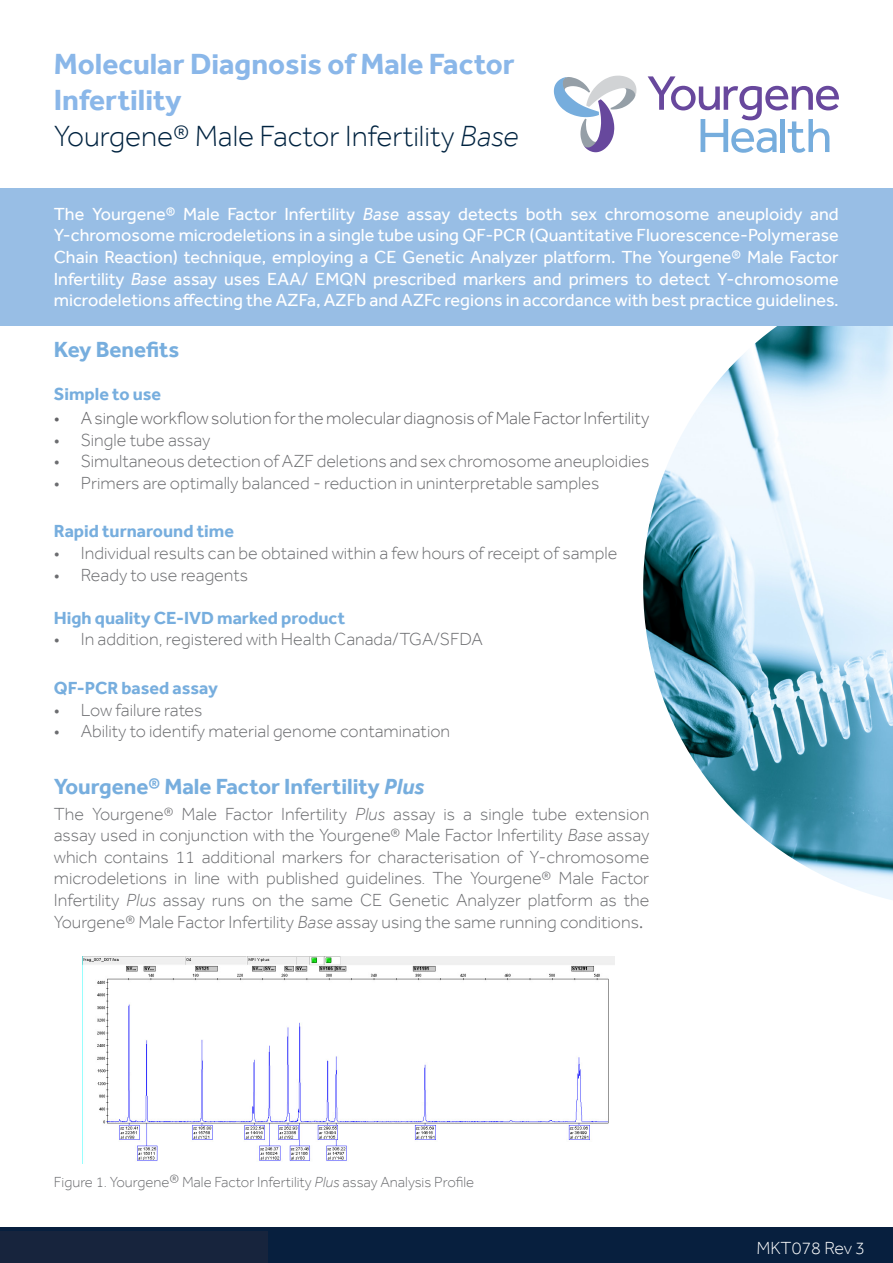
<style>
.page{position:relative;width:893px;height:1263px;background:#fff}
.page>*{position:absolute;margin:0;border:0;box-sizing:border-box;transform-origin:0 0}
.t1{font:700 30px/36px "Effra";color:#8ab7e9}
.t2{font:300 30px "Effra";color:#002340}
.t3{font:700 22.5px "Effra";color:#77aede}
.t4{font:300 18px/21.6px "Effra";color:#6c6d70;text-align:justify}
.t5{font:18px/21.6px "Effra";color:#fff;text-align:justify}
.t6{font:700 18px "Effra";color:#77aede}
.t7{font:300 18px "Effra";color:#636366}
.t8{font:300 18px "Effra";color:#fff}
.t9{font:300 15px "Effra";color:#6c6d70}
.s1{font-style:italic}
.s2{font-family:"Minion Pro";font-weight:400}
.s3{font-size:18px}
</style>
<div class="page">
<div style="left:0;top:1227px;width:893px;height:36px;background:#071f3e"></div>
<img style="left:643px;top:326px;width:250px;height:574px">
<div style="left:0;top:188px;width:893px;height:138px;background:#98bee5"></div>
<img style="left:82px;top:957px;width:533px;height:206px">
<svg style="left:648px;top:76px;width:191px;height:77px"></svg>
<svg style="left:554px;top:76px;width:83px;height:76px"></svg>
<div style="left:0;top:1231px;width:268px;height:32px;background:#17243d"></div>
<p class="t1" style="left:54px;top:46px;width:462px">Molecular Diagnosis of Male Factor<br>Infertility</p>
<p class="t2" style="left:54px;top:118px;width:466px">Yourgene® Male Factor Infertility <span class="s1">Base</span></p>
<p class="t5" style="left:54px;top:203px;width:786px">The Yourgene® Male Factor Infertility <span class="s1">Base</span> assay detects both sex chromosome aneuploidy and Y-chromosome microdeletions in a single tube using QF-PCR (Quantitative Fluorescence-Polymerase Chain Reaction) technique, employing a CE Genetic Analyzer platform. The Yourgene® Male Factor Infertility <span class="s1">Base</span> assay uses EAA/ EMQN prescribed markers and primers to detect Y-chromosome microdeletions affecting the AZFa, AZFb and AZFc regions in accordance with best practice guidelines.</p>
<p class="t3" style="left:54px;top:336px;width:127px">Key Benefits</p>
<p class="t6" style="left:54px;top:383px;width:109px">Simple to use</p>
<p class="t7" style="left:54px;top:407px;width:597px">• A single workflow solution for the molecular diagnosis of Male Factor Infertility</p>
<p class="t4" style="left:54px;top:429px;width:158px">• Single tube assay</p>
<p class="t4" style="left:54px;top:450px;width:597px">• Simultaneous detection of AZF deletions and sex chromosome aneuploidies</p>
<p class="t4" style="left:54px;top:472px;width:547px">• Primers are optimally balanced - reduction in uninterpretable samples</p>
<p class="t6" style="left:54px;top:521px;width:182px">Rapid turnaround time</p>
<p class="t4" style="left:54px;top:542px;width:565px">• Individual results can be obtained within a few hours of receipt of sample</p>
<p class="t4" style="left:54px;top:564px;width:196px">• Ready to use reagents</p>
<p class="t6" style="left:54px;top:607px;width:293px">High quality CE-IVD marked product</p>
<p class="t4" style="left:54px;top:628px;width:430px">• In addition, registered with Health Canada/TGA/SFDA</p>
<p class="t6" style="left:54px;top:677px;width:166px">QF-PCR based assay</p>
<p class="t4" style="left:54px;top:699px;width:150px">• Low failure rates</p>
<p class="t4" style="left:54px;top:720px;width:398px">• Ability to identify material genome contamination</p>
<p class="t3" style="left:54px;top:773px;width:372px">Yourgene® Male Factor Infertility <span class="s1">Plus</span></p>
<p class="t4" style="left:54px;top:803px;width:597px">The Yourgene® Male Factor Infertility <span class="s1">Plus</span> assay is a single tube extension assay used in conjunction with the Yourgene® Male Factor Infertility <span class="s1">Base</span> assay which contains 11 additional markers for characterisation of Y-chromosome microdeletions in line with published guidelines. The Yourgene® Male Factor Infertility <span class="s1">Plus</span> assay runs on the same CE Genetic Analyzer platform as the Yourgene® Male Factor Infertility <span class="s1">Base</span> assay using the same running conditions<span class="s2">.</span></p>
<p class="t9" style="left:54px;top:1173px;width:422px">Figure 1. Yourgene<span class="s3">®</span> Male Factor Infertility <span class="s1">Plus</span> assay Analysis Profile</p>
<p class="t8" style="left:756px;top:1237px;width:110px">MKT078 Rev 3</p>
</div>
